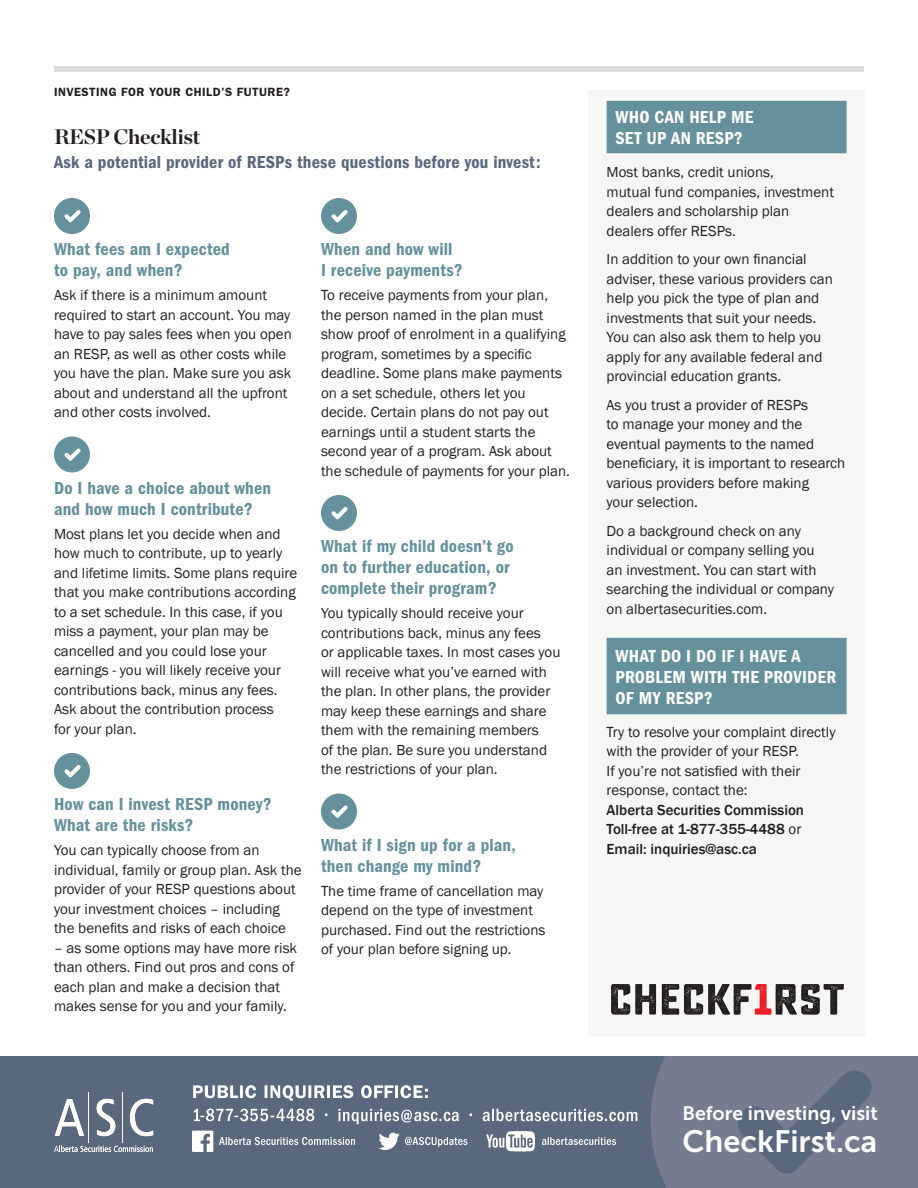
<style>
.page{position:relative;width:918px;height:1188px;background:#fff}
.page>*{position:absolute;margin:0;border:0;box-sizing:border-box;transform-origin:0 0}
.t1{font:30.75px "Museo Sans 700";color:#fff}
.H1-Heading{font:700 21px "Chronicle Display";letter-spacing:-.015em;color:#231f20}
.t2{font:19.5px "Museo Sans 700";color:#fff}
.Paragraph_Style_1{font:600 condensed 18px/21px "Franklin Gothic";letter-spacing:.01em;color:#65919d}
.Paragraph_Style_1-2{font:600 condensed 18px/21px "Franklin Gothic";letter-spacing:.015em;color:#fff}
.Paragraph_Style_1-3{font:600 condensed 18px "Franklin Gothic";letter-spacing:.01em;color:#5a687d}
.BT-Body-Text{font:15px/19.5px "Franklin Gothic";color:#231f20}
.Paragraph_Style_1-4{font:15px/19.5px "Franklin Gothic";color:#231f20}
.SPT-Secondary-Page-T{font:600 12px "Franklin Gothic";letter-spacing:.04em;color:#231f20}
.s1{font-weight:500}
</style>
<div class="page">
<div style="left:54px;top:66px;width:810px;height:6px;background:#dcdddf"></div>
<div style="left:589px;top:90px;width:276px;height:947px;background:#f6f7f4"></div>
<div style="left:607px;top:101px;width:240px;height:52px;background:#65919d"></div>
<div style="left:607px;top:638px;width:240px;height:76px;background:#65919d"></div>
<svg style="left:54px;top:198px;width:36px;height:36px"></svg>
<svg style="left:54px;top:436px;width:36px;height:36px"></svg>
<svg style="left:54px;top:753px;width:36px;height:36px"></svg>
<svg style="left:321px;top:198px;width:36px;height:36px"></svg>
<svg style="left:321px;top:495px;width:36px;height:36px"></svg>
<svg style="left:321px;top:794px;width:36px;height:36px"></svg>
<svg style="left:611px;top:984px;width:45px;height:31px"></svg>
<svg style="left:662px;top:984px;width:182px;height:31px"></svg>
<div style="left:0;top:1056px;width:918px;height:132px;background:#5a687d"></div>
<svg style="left:651px;top:1056px;width:267px;height:132px"></svg>
<svg style="left:486px;top:1131px;width:49px;height:20px"></svg>
<svg style="left:192px;top:1131px;width:21px;height:21px"></svg>
<svg style="left:54px;top:1145px;width:99px;height:7px"></svg>
<hr style="left:89px;top:1092px;width:1px;height:51px;background:#fff">
<hr style="left:122px;top:1092px;width:1px;height:51px;background:#fff">
<svg style="left:55px;top:1099px;width:29px;height:37px"></svg>
<svg style="left:97px;top:1099px;width:18px;height:37px"></svg>
<svg style="left:130px;top:1099px;width:23px;height:37px"></svg>
<svg style="left:542px;top:1137px;width:74px;height:8px"></svg>
<svg style="left:219px;top:1137px;width:136px;height:8px"></svg>
<svg style="left:378px;top:1133px;width:90px;height:17px"></svg>
<svg style="left:194px;top:1109px;width:443px;height:15px"></svg>
<svg style="left:193px;top:1085px;width:235px;height:16px"></svg>
<p class="SPT-Secondary-Page-T" style="left:54px;top:85px;width:237px">INVESTING FOR YOUR CHILD’S FUTURE?</p>
<p class="H1-Heading" style="left:54px;top:120px;width:148px">RESP Checklist</p>
<p class="Paragraph_Style_1-3" style="left:54px;top:152px;width:488px">Ask a potential provider of RESPs these questions before you invest:</p>
<p class="Paragraph_Style_1" style="left:54px;top:239px;width:177px">What fees am I expected to pay, and when?</p>
<p class="BT-Body-Text" style="left:54px;top:286px;width:239px">Ask if there is a minimum amount required to start an account. You may have to pay sales fees when you open an RESP, as well as other costs while you have the plan. Make sure you ask about and understand all the upfront and other costs involved.</p>
<p class="Paragraph_Style_1" style="left:54px;top:477px;width:219px">Do I have a choice about when and how much I contribute?</p>
<p class="BT-Body-Text" style="left:54px;top:524px;width:245px">Most plans let you decide when and how much to contribute, up to yearly and lifetime limits. Some plans require that you make contributions according to a set schedule. In this case, if you miss a payment, your plan may be cancelled and you could lose your earnings - you will likely receive your contributions back, minus any fees.<br>Ask about the contribution process<br>for your plan.</p>
<p class="Paragraph_Style_1" style="left:54px;top:794px;width:219px">How can I invest RESP money?<br>What are the risks?</p>
<p class="BT-Body-Text" style="left:54px;top:841px;width:249px">You can typically choose from an individual, family or group plan. Ask the provider of your RESP questions about your investment choices – including the benefits and risks of each choice</p>
<p class="BT-Body-Text" style="left:54px;top:938px;width:245px">– as some options may have more risk than others. Find out pros and cons of each plan and make a decision that makes sense for you and your family.</p>
<p class="Paragraph_Style_1" style="left:321px;top:239px;width:143px">When and how will<br>I receive payments?</p>
<p class="BT-Body-Text" style="left:321px;top:286px;width:250px">To receive payments from your plan, the person named in the plan must show proof of enrolment in a qualifying program, sometimes by a specific deadline. Some plans make payments on a set schedule, others let you decide. Certain plans do not pay out earnings until a student starts the second year of a program. Ask about the schedule of payments for your plan.</p>
<p class="Paragraph_Style_1" style="left:321px;top:536px;width:194px">What if my child doesn’t go on to further education, or complete their program?</p>
<p class="BT-Body-Text" style="left:321px;top:604px;width:241px">You typically should receive your contributions back, minus any fees<br>or applicable taxes. In most cases you will receive what you’ve earned with the plan. In other plans, the provider may keep these earnings and share them with the remaining members<br>of the plan. Be sure you understand the restrictions of your plan.</p>
<p class="Paragraph_Style_1" style="left:321px;top:834px;width:197px">What if I sign up for a plan, then change my mind?</p>
<p class="BT-Body-Text" style="left:321px;top:881px;width:226px">The time frame of cancellation may depend on the type of investment purchased. Find out the restrictions of your plan before signing up.</p>
<p class="Paragraph_Style_1-2" style="left:616px;top:107px;width:139px">WHO CAN HELP ME<br>SET UP AN RESP?</p>
<p class="Paragraph_Style_1-4" style="left:607px;top:163px;width:229px">Most banks, credit unions,<br>mutual fund companies, investment dealers and scholarship plan dealers offer RESPs.</p>
<p class="Paragraph_Style_1-4" style="left:607px;top:250px;width:228px">In addition to your own financial adviser, these various providers can help you pick the type of plan and investments that suit your needs.<br>You can also ask them to help you apply for any available federal and provincial education grants.</p>
<p class="Paragraph_Style_1-4" style="left:607px;top:395px;width:240px">As you trust a provider of RESPs<br>to manage your money and the eventual payments to the named beneficiary, it is important to research various providers before making<br>your selection.</p>
<p class="Paragraph_Style_1-4" style="left:607px;top:521px;width:229px">Do a background check on any individual or company selling you an investment. You can start with searching the individual or company on albertasecurities.com.</p>
<p class="Paragraph_Style_1-2" style="left:616px;top:645px;width:222px">WHAT DO I DO IF I HAVE A<br>PROBLEM WITH THE PROVIDER<br>OF MY RESP?</p>
<p class="Paragraph_Style_1-4" style="left:607px;top:722px;width:231px">Try to resolve your complaint directly with the provider of your RESP.<br>If you’re not satisfied with their response, contact the:<br><span class="s1">Alberta Securities Commission<br>Toll-free at 1-877-355-4488</span> or<br><span class="s1">Email: inquiries@asc.ca</span></p>
<p class="t2" style="left:682px;top:1103px;width:197px">Before investing, visit</p>
<p class="t1" style="left:682px;top:1124px;width:196px">CheckFirst.ca</p>
</div>
